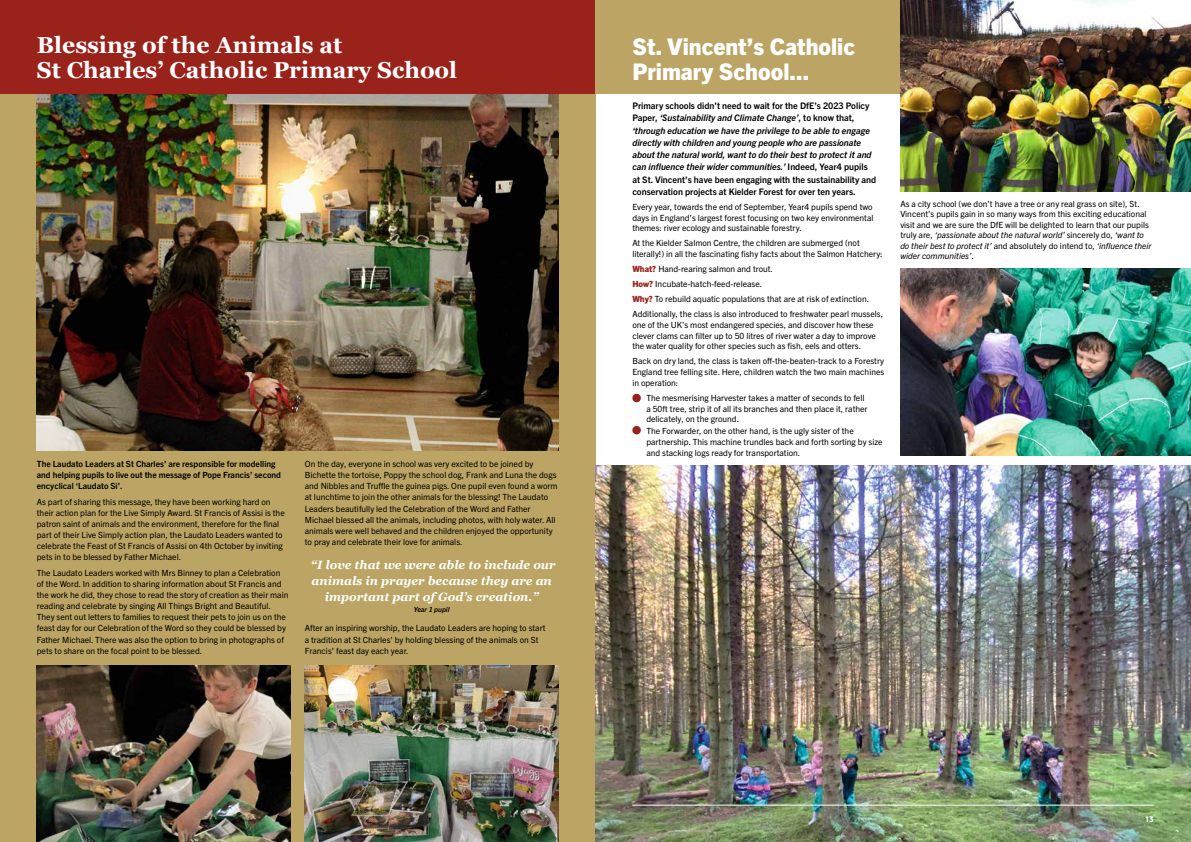
<style>
.page{position:relative;width:1191px;height:842px;background:#fff}
.page>*{position:absolute;margin:0;border:0;box-sizing:border-box;transform-origin:0 0}
.t1{font:700 23px/25px "Georgia";color:#fff}
.t2{font:800 23px/25.3px "Trade Gothic Next LT Pro";color:#fff}
.t3{font:italic 700 12px/15.6px "Georgia";color:#fff;text-align:center}
.t4{font:italic 700 9px/12.2px "Trade Gothic Next LT Pro";color:#000}
.t5{font:8.5px/11.1px "Trade Gothic Next LT Pro";color:#000}
.t6{font:700 8.5px/11.1px "Trade Gothic Next LT Pro";color:#000}
.t7{font:700 8px "Gotham";color:#fff}
.t8{font:italic 700 7px "Trade Gothic Next LT Pro";color:#000}
.s1{font-style:normal}
.s2{font-weight:800;color:#99231b}
.s3{font-style:italic}
</style>
<div class="page">
<div style="left:0;top:0;width:595px;height:842px;background:#bba464"></div>
<img style="left:305px;top:666px;width:253px;height:176px">
<img style="left:37px;top:666px;width:254px;height:176px">
<img style="left:37px;top:94px;width:521px;height:356px">
<div style="left:0;top:0;width:595px;height:94px;background:#99231b"></div>
<img style="left:595px;top:466px;width:596px;height:376px">
<div style="left:595px;top:0;width:596px;height:94px;background:#bba464"></div>
<hr style="left:632px;top:805px;width:521px;height:1px;background:#fff">
<img style="left:900px;top:268px;width:291px;height:188px">
<img style="left:900px;top:0;width:291px;height:192px">
<div style="left:632px;top:394px;width:9px;height:8px;background:#99231b;border-radius:50%"></div>
<div style="left:632px;top:426px;width:9px;height:8px;background:#99231b;border-radius:50%"></div>
<h1 class="t1" style="left:37px;top:31px;width:422px">Blessing of the Animals at<br>St Charles’ Catholic Primary School</h1>
<h1 class="t2" style="left:632px;top:32px;width:224px">St. Vincent’s Catholic<br>Primary School...</h1>
<p class="t4" style="left:632px;top:99px;width:245px"><span class="s1">Primary schools didn’t need to wait for the DfE’s 2023 Policy Paper,</span> ‘Sustainability and Climate Change’<span class="s1">, to know that, </span>‘through education we have the privilege to be able to engage directly with children and young people who are passionate about the natural world, want to do their best to protect it and can influence their wider communities.’ <span class="s1">Indeed, Year4 pupils at St. Vincent’s have been engaging with the sustainability and conservation projects at Kielder Forest for over ten years.</span></p>
<p class="t5" style="left:632px;top:201px;width:243px;line-height:10.7px;text-align:justify">Every year, towards the end of September, Year4 pupils spend two days in England’s largest forest focusing on two key environmental themes: river ecology and sustainable forestry.</p>
<p class="t5" style="left:632px;top:237px;width:252px;line-height:10.7px">At the Kielder Salmon Centre, the children are submerged (not literally!) in all the fascinating fishy facts about the Salmon Hatchery:</p>
<p class="t5" style="left:632px;top:261px;width:252px;line-height:15px"><span class="s2">What?</span> Hand-rearing salmon and trout.<br><span class="s2">How?</span> Incubate-hatch-feed-release.<br><span class="s2">Why?</span> To rebuild aquatic populations that are at risk of extinction.<br>Additionally, the class is also introduced to freshwater pearl mussels,</p>
<p class="t5" style="left:632px;top:319px;width:245px;line-height:10.7px">one of the UK's most endangered species, and discover how these clever clams can filter up to 50 litres of river water a day to improve the water quality for other species such as fish, eels and otters.</p>
<p class="t5" style="left:632px;top:355px;width:253px;line-height:10.7px;text-align:justify">Back on dry land, the class is taken off-the-beaten-track to a Forestry England tree felling site. Here, children watch the two main machines in operation:</p>
<p class="t5" style="left:646px;top:392px;width:223px;line-height:10.7px">The mesmerising Harvester takes a matter of seconds to fell a 50ft tree, strip it of all its branches and then place it, rather delicately, on the ground.</p>
<p class="t5" style="left:646px;top:425px;width:238px;line-height:10.7px">The Forwarder, on the other hand, is the ugly sister of the partnership. This machine trundles back and forth sorting by size and stacking logs ready for transportation.</p>
<p class="t6" style="left:37px;top:458px;width:246px">The Laudato Leaders at St Charles’ are responsible for modelling and helping pupils to live out the message of Pope Francis’ second encyclical ‘Laudato Si’.</p>
<p class="t5" style="left:37px;top:495px;width:249px">As part of sharing this message, they have been working hard on their action plan for the Live Simply Award. St Francis of Assisi is the patron saint of animals and the environment, therefore for the final part of their Live Simply action plan, the Laudato Leaders wanted to celebrate the Feast of St Francis of Assisi on 4th October by inviting pets in to be blessed by Father Michael.</p>
<p class="t5" style="left:37px;top:566px;width:253px">The Laudato Leaders worked with Mrs Binney to plan a Celebration of the Word. In addition to sharing information about St Francis and the work he did, they chose to read the story of creation as their main reading and celebrate by singing All Things Bright and Beautiful.<br>They sent out letters to families to request their pets to join us on the feast day for our Celebration of the Word so they could be blessed by Father Michael. There was also the option to bring in photographs of pets to share on the focal point to be blessed.</p>
<p class="t5" style="left:305px;top:458px;width:254px">On the day, everyone in school was very excited to be joined by Bichette the tortoise, Poppy the school dog, Frank and Luna the dogs and Nibbles and Truffle the guinea pigs. One pupil even found a worm at lunchtime to join the other animals for the blessing! The Laudato Leaders beautifully led the Celebration of the Word and Father Michael blessed all the animals, including photos, with holy water. All animals were well behaved and the children enjoyed the opportunity to pray and celebrate their love for animals.</p>
<h2 class="t3" style="left:311px;top:557px;width:246px">“I love that we were able to include our animals in prayer because they are an important part of God’s creation.”</h2>
<p class="t8" style="left:414px;top:604px;width:37px">Year 1 pupil</p>
<p class="t5" style="left:305px;top:622px;width:242px">After an inspiring worship, the Laudato Leaders are hoping to start a tradition at St Charles’ by holding blessing of the animals on St<br>Francis’ feast day each year.</p>
<p class="t5" style="left:900px;top:198px;width:252px;line-height:10.5px">As a city school (we don’t have a tree or any real grass on site), St.<br>Vincent’s pupils gain in so many ways from this exciting educational visit and we are sure the DfE will be delighted to learn that our pupils truly are, <span class="s3">‘passionate about the natural world’</span> sincerely do, <span class="s3">‘want to do their best to protect it’</span> and absolutely do intend to, <span class="s3">‘influence their wider communities’</span>.</p>
<p class="t7" style="left:1145px;top:815px;width:10px">13</p>
</div>
